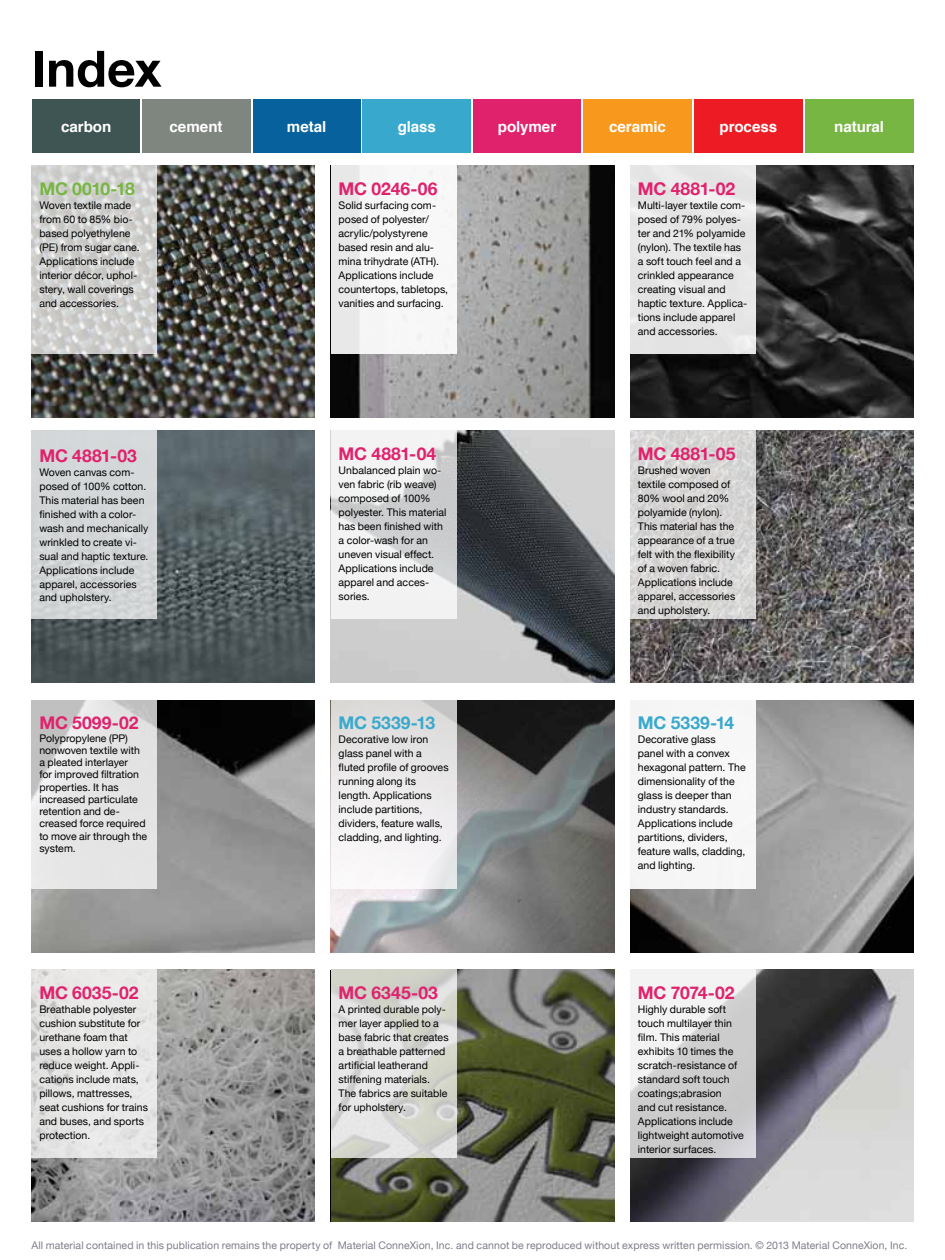
<style>
.page{position:relative;width:945px;height:1260px;background:#fff}
.page>*{position:absolute;margin:0;border:0;box-sizing:border-box;transform-origin:0 0}
.t1{font:700 50.23px "Helvetica Neue";color:#000}
.t2{font:700 17.5px "Helvetica Neue";letter-spacing:.005em;color:#e0226d}
.t3{font:700 17.5px "Helvetica Neue";letter-spacing:.005em;color:#38a9cd}
.t4{font:700 17.5px "Helvetica Neue";letter-spacing:-.025em;color:#78b643}
.t5{font:700 15.22px "Helvetica";letter-spacing:-.005em;color:#fff}
.t6{font:10.5px/14px "Helvetica Neue";letter-spacing:.005em;color:#000}
.t7{font:10.5px "Helvetica Neue";letter-spacing:.01em;color:#7f7d8a}
</style>
<div class="page">
<div style="left:32px;top:99px;width:108px;height:54px;background:#3e5554"></div>
<div style="left:473px;top:99px;width:108px;height:53px;background:#e0226d"></div>
<div style="left:583px;top:99px;width:109px;height:53px;background:#f8991d"></div>
<div style="left:142px;top:99px;width:108px;height:54px;background:#7f8680"></div>
<div style="left:253px;top:99px;width:108px;height:53px;background:#07619d"></div>
<div style="left:363px;top:99px;width:108px;height:53px;background:#38a9cd"></div>
<div style="left:694px;top:99px;width:109px;height:54px;background:#ed1c24"></div>
<div style="left:805px;top:99px;width:108px;height:54px;background:#78b643"></div>
<img style="left:331px;top:166px;width:283px;height:252px">
<img style="left:331px;top:431px;width:283px;height:252px">
<img style="left:331px;top:700px;width:283px;height:252px">
<img style="left:331px;top:970px;width:283px;height:252px">
<img style="left:630px;top:166px;width:284px;height:252px">
<img style="left:630px;top:431px;width:284px;height:252px">
<img style="left:630px;top:700px;width:284px;height:252px">
<img style="left:630px;top:970px;width:284px;height:252px">
<img style="left:32px;top:166px;width:283px;height:252px">
<img style="left:32px;top:431px;width:283px;height:252px">
<img style="left:32px;top:700px;width:283px;height:252px">
<img style="left:32px;top:970px;width:283px;height:252px">
<div style="left:331px;top:166px;width:126px;height:188px;background:linear-gradient(to right,#ecebec,#fcfcfc)"></div>
<svg style="left:331px;top:431px;width:126px;height:188px;fill:#f2f2f2"></svg>
<svg style="left:331px;top:700px;width:126px;height:188px;fill:#ecebec"></svg>
<svg style="left:331px;top:970px;width:126px;height:188px;background:#dadbd7"></svg>
<div style="left:630px;top:166px;width:126px;height:188px;background:#e5e5e5"></div>
<svg style="left:630px;top:431px;width:126px;height:188px;background:#d7d6d5"></svg>
<div style="left:630px;top:700px;width:126px;height:188px;background:#f6f6f6"></div>
<svg style="left:630px;top:970px;width:126px;height:188px;fill:#cdcdce"></svg>
<svg style="left:32px;top:166px;width:126px;height:188px;background:#d0d0cf"></svg>
<div style="left:32px;top:431px;width:126px;height:188px;background:#d4d7d8"></div>
<svg style="left:32px;top:700px;width:126px;height:188px;background:#dfdfe0"></svg>
<svg style="left:32px;top:970px;width:126px;height:188px;background:#e4e4e3"></svg>
<h1 class="t1" style="left:32px;top:29px;width:132px">Index</h1>
<h3 class="t5" style="left:61px;top:114px;width:52px">carbon</h3>
<h3 class="t5" style="left:170px;top:114px;width:55px">cement</h3>
<h3 class="t5" style="left:287px;top:114px;width:41px">metal</h3>
<h3 class="t5" style="left:398px;top:114px;width:40px">glass</h3>
<h3 class="t5" style="left:498px;top:114px;width:60px">polymer</h3>
<h3 class="t5" style="left:609px;top:114px;width:58px">ceramic</h3>
<h3 class="t5" style="left:719px;top:114px;width:59px">process</h3>
<h3 class="t5" style="left:834px;top:114px;width:51px">natural</h3>
<h2 class="t4" style="left:39px;top:175px;width:97px">MC 0010-18</h2>
<p class="t6" style="left:39px;top:199px;width:102px">Woven textile made from 60 to 85% bio&shy;based polyethylene (PE) from sugar cane.<br>Applications include interior décor, uphol&shy;stery, wall coverings and accessories.</p>
<h2 class="t2" style="left:39px;top:442px;width:99px">MC 4881-03</h2>
<p class="t6" style="left:39px;top:465px;width:111px">Woven canvas com&shy;posed of 100% cotton.<br>This material has been finished with a color&shy;wash and mechanically wrinkled to create vi&shy;sual and haptic texture.<br>Applications include apparel, accessories and upholstery.</p>
<h2 class="t2" style="left:39px;top:709px;width:101px">MC 5099-02</h2>
<p class="t6" style="left:39px;top:732px;width:109px;line-height:12.2px">Polypropylene (PP) nonwoven textile with a pleated interlayer<br>for improved filtration properties. It has increased particulate retention and de&shy;creased force required to move air through the system.</p>
<h2 class="t2" style="left:39px;top:979px;width:101px">MC 6035-02</h2>
<p class="t6" style="left:39px;top:1003px;width:110px">Breathable polyester cushion substitute for urethane foam that uses a hollow yarn to reduce weight. Appli&shy;cations include mats, pillows, mattresses, seat cushions for trains and buses, and sports protection.</p>
<h2 class="t2" style="left:339px;top:176px;width:101px">MC 0246-06</h2>
<p class="t6" style="left:339px;top:199px;width:111px">Solid surfacing com&shy;posed of polyester/ acrylic/polystyrene based resin and alu&shy;mina trihydrate (ATH).<br>Applications include countertops, tabletops, vanities and surfacing.</p>
<h2 class="t2" style="left:339px;top:440px;width:99px">MC 4881-04</h2>
<p class="t6" style="left:339px;top:464px;width:109px">Unbalanced plain wo&shy;ven fabric (rib weave) composed of 100% polyester. This material has been finished with a color-wash for an uneven visual effect.<br>Applications include apparel and acces&shy;sories.</p>
<h2 class="t3" style="left:339px;top:709px;width:98px">MC 5339-13</h2>
<p class="t6" style="left:339px;top:733px;width:112px">Decorative low iron glass panel with a fluted profile of grooves running along its length. Applications include partitions, dividers, feature walls, cladding, and lighting.</p>
<h2 class="t2" style="left:339px;top:979px;width:101px">MC 6345-03</h2>
<p class="t6" style="left:339px;top:1003px;width:112px">A printed durable poly&shy;mer layer applied to a base fabric that creates a breathable patterned artificial leatherand stiffening materials.<br>The fabrics are suitable for upholstery.</p>
<h2 class="t2" style="left:638px;top:175px;width:99px">MC 4881-02</h2>
<p class="t6" style="left:638px;top:199px;width:111px">Multi-layer textile com&shy;posed of 79% polyes&shy;ter and 21% polyamide (nylon). The textile has a soft touch feel and a crinkled appearance creating visual and haptic texture. Applica&shy;tions include apparel and accessories.</p>
<h2 class="t2" style="left:638px;top:440px;width:99px">MC 4881-05</h2>
<p class="t6" style="left:638px;top:464px;width:99px">Brushed woven textile composed of<br>80% wool and 20% polyamide (nylon).<br>This material has the appearance of a true felt with the flexibility of a woven fabric.<br>Applications include apparel, accessories and upholstery.</p>
<h2 class="t3" style="left:638px;top:709px;width:98px">MC 5339-14</h2>
<p class="t6" style="left:638px;top:733px;width:109px">Decorative glass<br>panel with a convex hexagonal pattern. The dimensionality of the glass is deeper than industry standards.<br>Applications include partitions, dividers, feature walls, cladding, and lighting.</p>
<h2 class="t2" style="left:638px;top:979px;width:98px">MC 7074-02</h2>
<p class="t6" style="left:638px;top:1003px;width:107px">Highly durable soft touch multilayer thin film. This material exhibits 10 times the scratch-resistance of standard soft touch coatings;abrasion<br>and cut resistance.<br>Applications include lightweight automotive interior surfaces.</p>
<p class="t7" style="left:32px;top:1238px;width:877px">All material contained in this publication remains the property of Material ConneXion, Inc. and cannot be reproduced without express written permission. © 2013 Material ConneXion, Inc.</p>
</div>
